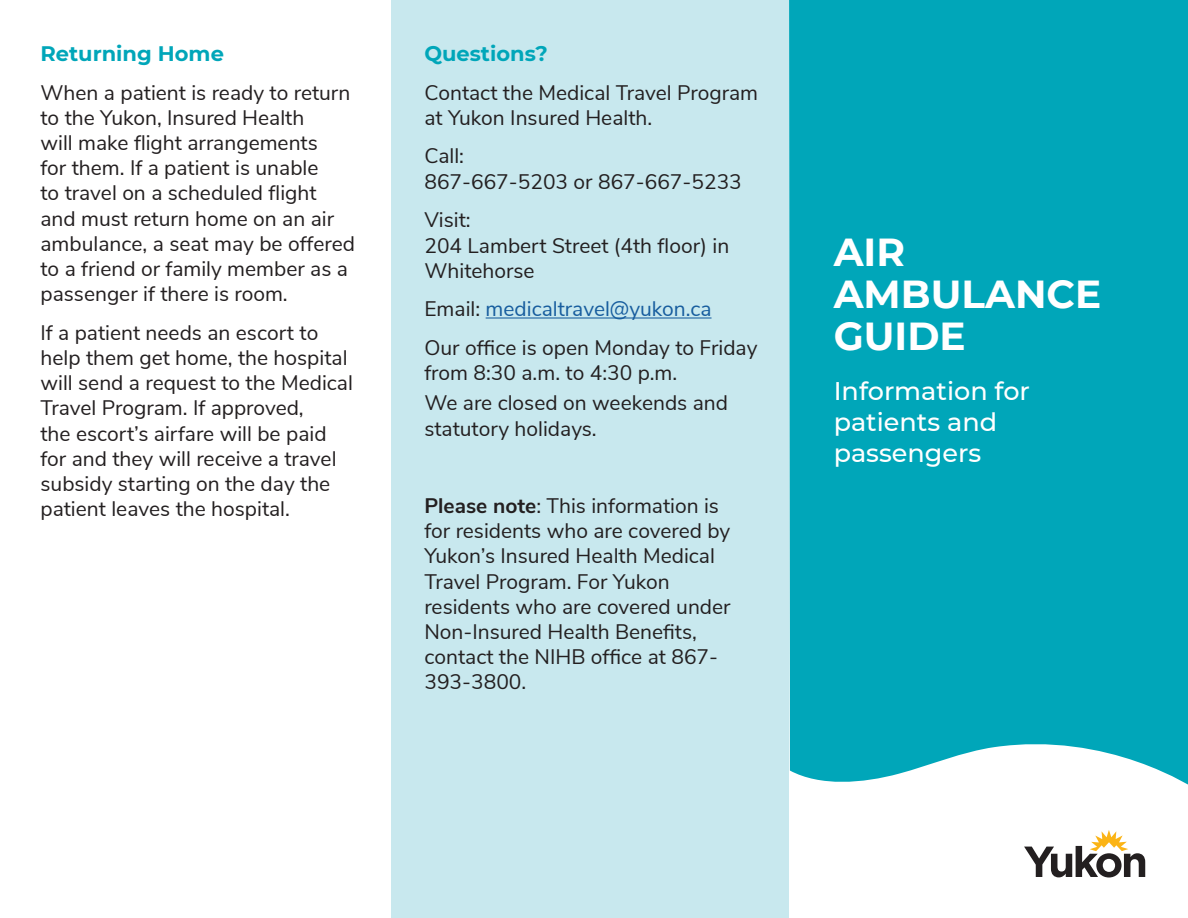
<style>
.page{position:relative;width:1188px;height:918px;background:#fff}
.page>*{position:absolute;margin:0;border:0;box-sizing:border-box;transform-origin:0 0}
.t1{font:700 39px/42px "Montserrat";color:#fff}
.t2{font:500 25.5px/30.6px "Montserrat";color:#fff}
.t3{font:21px/25.2px "Nunito Sans";color:#231f20}
.t4{font:21px "Nunito Sans";color:#175d9e}
.t5{font:700 21px "Montserrat";color:#00a6b9}
.s1{color:#231f20}
.s2{font-weight:700}
</style>
<div class="page">
<div style="left:391px;top:0;width:398px;height:918px;background:#c8e8ee"></div>
<svg style="left:1024px;top:830px;width:121px;height:48px"></svg>
<div style="left:789px;top:0;width:399px;height:785px;background:#00a6b9"></div>
<hr style="left:486px;top:317px;width:226px;height:2px;background:#175d9e">
<p class="t5" style="left:40px;top:38px;width:185px">Returning Home</p>
<p class="t3" style="left:40px;top:78px;width:316px">When a patient is ready to return to the Yukon, Insured Health<br>will make flight arrangements<br>for them. If a patient is unable<br>to travel on a scheduled flight and must return home on an air ambulance, a seat may be offered to a friend or family member as a passenger if there is room.</p>
<p class="t3" style="left:40px;top:319px;width:314px">If a patient needs an escort to help them get home, the hospital will send a request to the Medical<br>Travel Program. If approved,<br>the escort’s airfare will be paid for and they will receive a travel subsidy starting on the day the patient leaves the hospital.</p>
<p class="t5" style="left:424px;top:38px;width:125px">Questions?</p>
<p class="t3" style="left:424px;top:78px;width:335px">Contact the Medical Travel Program at Yukon Insured Health.</p>
<p class="t3" style="left:424px;top:142px;width:319px">Call:<br>867-667-5203 or 867-667-5233</p>
<p class="t3" style="left:424px;top:206px;width:306px">Visit:<br>204 Lambert Street (4th floor) in<br>Whitehorse</p>
<p class="t4" style="left:424px;top:294px;width:289px"><span class="s1">Email:</span> medicaltravel@yukon.ca</p>
<p class="t3" style="left:424px;top:334px;width:335px">Our office is open Monday to Friday from 8:30 a.m. to 4:30 p.m.</p>
<p class="t3" style="left:424px;top:389px;width:305px">We are closed on weekends and statutory holidays.</p>
<p class="t3" style="left:424px;top:492px;width:308px"><span class="s2">Please note</span>: This information is for residents who are covered by<br>Yukon’s Insured Health Medical<br>Travel Program. For Yukon residents who are covered under<br>Non-Insured Health Benefits, contact the NIHB office at 867-<br>393-3800.</p>
<p class="t1" style="left:834px;top:229px;width:269px">AIR<br>AMBULANCE</p>
<p class="t1" style="left:834px;top:313px;width:133px">GUIDE</p>
<p class="t2" style="left:834px;top:375px;width:198px">Information for patients and passengers</p>
</div>
